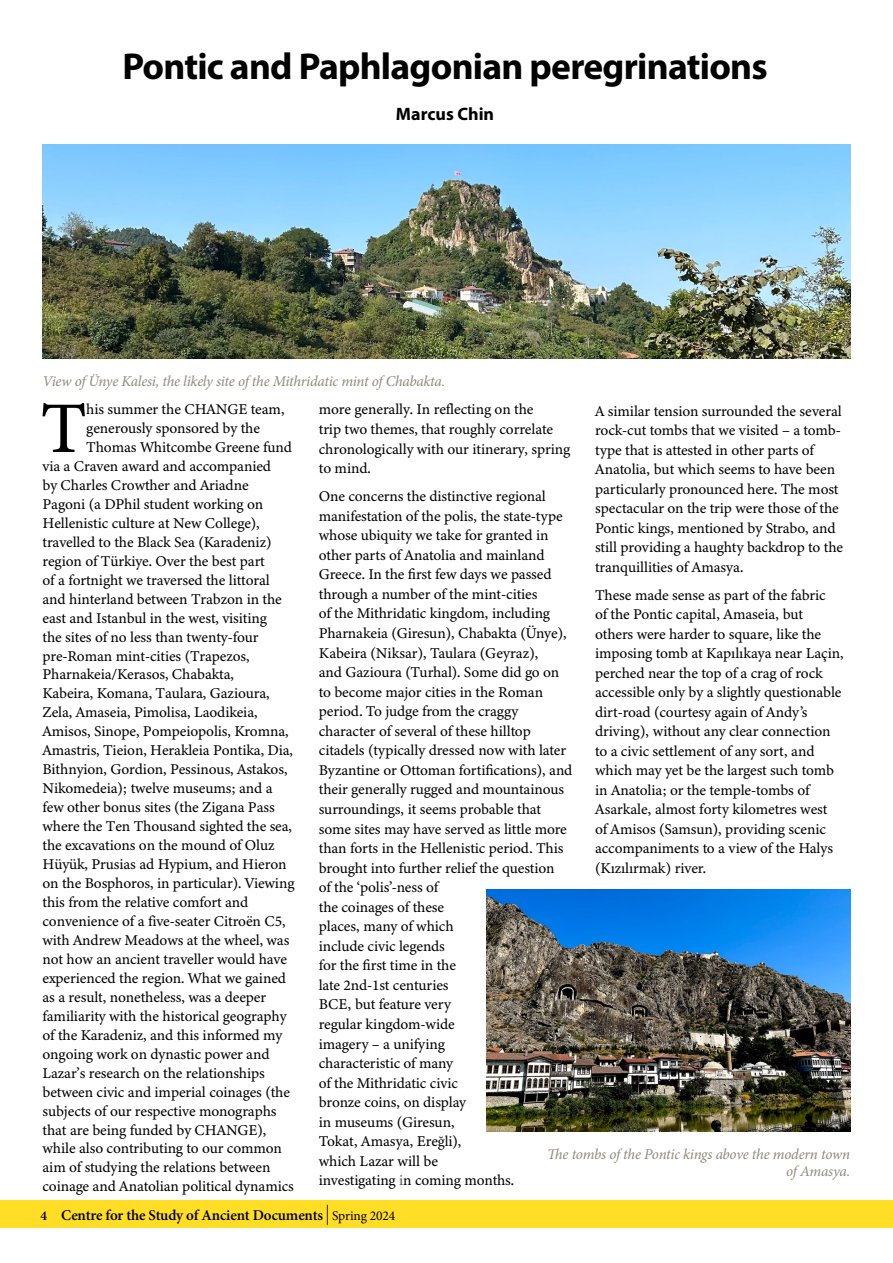
<style>
.page{position:relative;width:893px;height:1263px;background:#fff}
.page>*{position:absolute;margin:0;border:0;box-sizing:border-box;transform-origin:0 0}
.Opening_Paragraph_body{font:72.75px "Minion Variable Concept";color:#000}
.Heading_A__articles{font:700 37.5px "Myriad Pro";letter-spacing:-.02em;color:#000}
.Heading_A__articles-2{font:700 18px "Myriad Pro";color:#000}
.Body_text{font:15px/19.5px "Minion Variable Concept";letter-spacing:-.01em;color:#000}
.Opening_Paragraph_body-2{font:15px/19.5px "Minion Variable Concept";letter-spacing:-.01em;color:#000}
.Captions__grey{font:italic 15px/17.2px "Minion Pro";letter-spacing:-.02em;color:#90887b;text-align:right}
.t1{font:600 15px "Minion Pro";letter-spacing:-.01em;color:#000}
.s1{font-family:"Minion Pro"}
.s2{color:#575756}
.s3{font-size:13.5px}
.s4{font-weight:400;font-size:20.25px}
.s5{font-weight:400;font-size:13.5px}
</style>
<div class="page">
<img style="left:486px;top:890px;width:364px;height:241px">
<img style="left:43px;top:145px;width:807px;height:213px">
<div style="left:0;top:1200px;width:893px;height:28px;background:#ffde25"></div>
<p class="Heading_A__articles" style="left:122px;top:42px;width:647px">Pontic and Paphlagonian peregrinations</p>
<p class="Heading_A__articles-2" style="left:396px;top:102px;width:100px">Marcus Chin</p>
<p class="Captions__grey" style="left:43px;top:373px;width:404px">View of Ünye Kalesi, the likely site of the Mithridatic mint of Chabakta.</p>
<p class="Opening_Paragraph_body" style="left:40px;top:378px;width:48px">T</p>
<p class="Opening_Paragraph_body-2" style="left:86px;top:400px;width:200px">his summer the CHANGE team,</p>
<p class="Opening_Paragraph_body-2" style="left:86px;top:418px;width:175px">generously sponsored by the</p>
<p class="Opening_Paragraph_body-2" style="left:86px;top:437px;width:207px">Thomas Whitcombe Greene fund</p>
<p class="Opening_Paragraph_body-2" style="left:43px;top:456px;width:230px">via a Craven award and accompanied</p>
<p class="Opening_Paragraph_body-2" style="left:43px;top:475px;width:208px">by Charles Crowther and Ariadne</p>
<p class="Opening_Paragraph_body-2" style="left:43px;top:494px;width:222px">Pagoni (a DPhil student working on</p>
<p class="Opening_Paragraph_body-2" style="left:43px;top:513px;width:219px">Hellenistic culture at New College),</p>
<p class="Opening_Paragraph_body-2" style="left:43px;top:532px;width:231px">travelled to the Black Sea (Karadeniz)</p>
<p class="Opening_Paragraph_body-2" style="left:43px;top:551px;width:224px">region of Türkiye. Over the best part</p>
<p class="Opening_Paragraph_body-2" style="left:43px;top:570px;width:229px">of a fortnight we traversed the littoral</p>
<p class="Opening_Paragraph_body-2" style="left:43px;top:589px;width:241px">and hinterland between Trabzon in the</p>
<p class="Opening_Paragraph_body-2" style="left:43px;top:608px;width:226px">east and Istanbul in the west, visiting</p>
<p class="Opening_Paragraph_body-2" style="left:43px;top:627px;width:218px">the sites of no less than twenty-four</p>
<p class="Opening_Paragraph_body-2" style="left:43px;top:646px;width:209px">pre-Roman mint-cities (Trapezos,</p>
<p class="Opening_Paragraph_body-2" style="left:43px;top:665px;width:193px">Pharnakeia/Kerasos, Chabakta,</p>
<p class="Opening_Paragraph_body-2" style="left:43px;top:684px;width:229px">Kabeira, Komana, Taulara, Gazioura,</p>
<p class="Opening_Paragraph_body-2" style="left:43px;top:703px;width:217px">Zela, Amaseia, Pimolisa, Laodikeia,</p>
<p class="Opening_Paragraph_body-2" style="left:43px;top:722px;width:248px">Amisos, Sinope, Pompeiopolis, Kromna,</p>
<p class="Opening_Paragraph_body-2" style="left:43px;top:741px;width:252px">Amastris, Tieion, Herakleia Pontika, Dia,</p>
<p class="Opening_Paragraph_body-2" style="left:43px;top:760px;width:247px">Bithnyion, Gordion, Pessinous, Astakos,</p>
<p class="Opening_Paragraph_body-2" style="left:43px;top:778px;width:232px">Nikomedeia); twelve museums; and a</p>
<p class="Opening_Paragraph_body-2" style="left:43px;top:797px;width:234px">few other bonus sites (the Zigana Pass</p>
<p class="Opening_Paragraph_body-2" style="left:43px;top:816px;width:251px">where the Ten Thousand sighted the sea,</p>
<p class="Opening_Paragraph_body-2" style="left:43px;top:835px;width:234px">the excavations on the mound of Oluz</p>
<p class="Opening_Paragraph_body-2" style="left:43px;top:854px;width:246px">Hüyük, Prusias ad Hypium, and Hieron</p>
<p class="Opening_Paragraph_body-2" style="left:43px;top:873px;width:254px">on the Bosphoros, in particular). Viewing</p>
<p class="Opening_Paragraph_body-2" style="left:43px;top:892px;width:207px">this from the relative comfort and</p>
<p class="Opening_Paragraph_body-2" style="left:43px;top:911px;width:245px">convenience of a five-seater Citroën C5,</p>
<p class="Opening_Paragraph_body-2" style="left:43px;top:930px;width:248px">with Andrew Meadows at the wheel, was</p>
<p class="Opening_Paragraph_body-2" style="left:43px;top:949px;width:246px">not how an ancient traveller would have</p>
<p class="Opening_Paragraph_body-2" style="left:43px;top:968px;width:245px">experienced the region. What we gained</p>
<p class="Opening_Paragraph_body-2" style="left:43px;top:987px;width:225px">as a result, nonetheless, was a deeper</p>
<p class="Opening_Paragraph_body-2" style="left:43px;top:1006px;width:246px">familiarity with the historical geography</p>
<p class="Opening_Paragraph_body-2" style="left:43px;top:1025px;width:241px">of the Karadeniz, and this informed my</p>
<p class="Opening_Paragraph_body-2" style="left:43px;top:1044px;width:229px">ongoing work on dynastic power and</p>
<p class="Opening_Paragraph_body-2" style="left:43px;top:1063px;width:224px">Lazar’s research on the relationships</p>
<p class="Opening_Paragraph_body-2" style="left:43px;top:1082px;width:249px">between civic and imperial coinages (the</p>
<p class="Opening_Paragraph_body-2" style="left:43px;top:1101px;width:236px">subjects of our respective monographs</p>
<p class="Opening_Paragraph_body-2" style="left:43px;top:1120px;width:225px">that are being funded by CHANGE),</p>
<p class="Opening_Paragraph_body-2" style="left:43px;top:1139px;width:241px">while also contributing to our common</p>
<p class="Opening_Paragraph_body-2" style="left:43px;top:1158px;width:230px">aim of studying the relations between</p>
<p class="Opening_Paragraph_body-2" style="left:43px;top:1177px;width:253px">coinage and Anatolian political dynamics</p>
<p class="Opening_Paragraph_body-2" style="left:319px;top:400px;width:253px">more generally. In reflecting on the<br>trip two themes, that roughly correlate chronologically with our itinerary, spring to mind.</p>
<p class="Body_text" style="left:319px;top:486px;width:255px">One concerns the distinctive regional manifestation of the polis, the state-type whose ubiquity we take for granted in other parts of Anatolia and mainland<br>Greece. In the first few days we passed through a number of the mint-cities<br>of the Mithridatic kingdom, including<br>Pharnakeia (Giresun), Chabakta (Ünye),<br>Kabeira (Niksar), Taulara (Geyraz),<br>and Gazioura (Turhal). Some did go on to become major cities in the Roman period. To judge from the craggy character of several of these hilltop citadels (typically dressed now with later<br>Byzantine or Ottoman fortifications), and their generally rugged and mountainous surroundings, it seems probable that some sites may have served as little more than forts in the Hellenistic period. This brought into further relief the question<br>of the ‘polis’-ness of<br>the coinages of these<br>places, many of which<br>include civic legends<br>for the first time in the<br>late 2nd-1st centuries<br>BCE, but feature very<br>regular kingdom-wide<br>imagery – a unifying<br>characteristic of many<br>of the Mithridatic civic<br>bronze coins, on display<br>in museums (Giresun,<br>Tokat, Amasya, Ere<span class="s1">ğl</span>i),<br>which Lazar will be<br>investigating <span class="s2">i</span>n coming months.</p>
<p class="Body_text" style="left:595px;top:401px;width:250px">A similar tension surrounded the several rock-cut tombs that we visited – a tomb&shy;type that is attested in other parts of Anatolia, but which seems to have been particularly pronounced here. The most spectacular on the trip were those of the Pontic kings, mentioned by Strabo, and still providing a haughty backdrop to the tranquillities of Amasya.</p>
<p class="Body_text" style="left:595px;top:585px;width:250px">These made sense as part of the fabric<br>of the Pontic capital, Amaseia, but others were harder to square, like the imposing tomb at Kapılıkaya near Laçin, perched near the top of a crag of rock accessible only by a slightly questionable dirt-road (courtesy again of Andy’s driving), without any clear connection to a civic settlement of any sort, and which may yet be the largest such tomb in Anatolia; or the temple-tombs of Asarkale, almost forty kilometres west<br>of Amisos (Samsun), providing scenic accompaniments to a view of the Halys (Kızılırmak) river.</p>
<p class="Captions__grey" style="left:547px;top:1145px;width:304px">The tombs of the Pontic kings above the modern town of Amasya.</p>
<p class="t1" style="left:40px;top:1204px;width:356px"><span class="s3">4</span> Centre for the Study of Ancient Documents <span class="s4">|</span> <span class="s5">Spring 2024</span></p>
</div>
